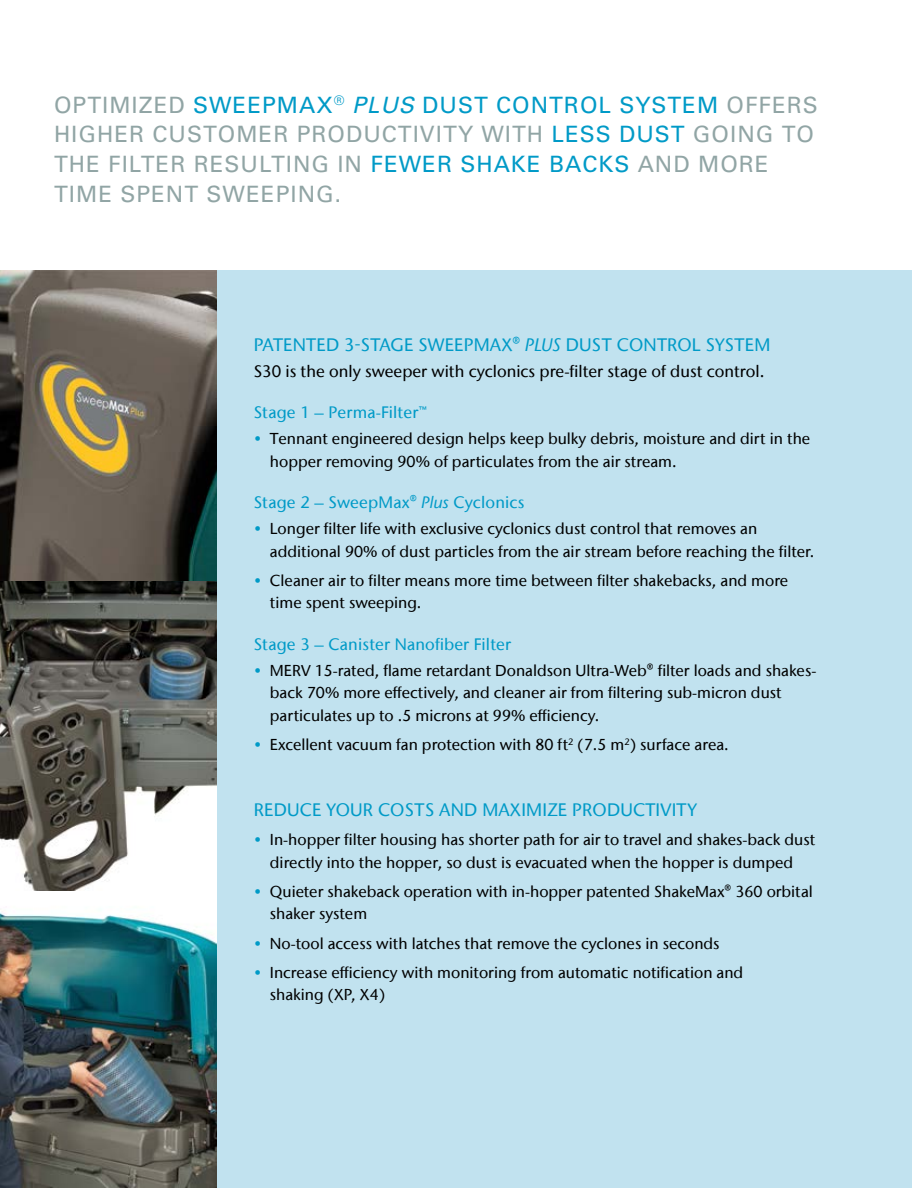
<style>
.page{position:relative;width:912px;height:1188px;background:#fff}
.page>*{position:absolute;margin:0;border:0;box-sizing:border-box;transform-origin:0 0}
.t1{font:22.5px/30px "Univers";letter-spacing:.045em;color:#91a5a5}
.t2{font:500 18px "Stone Sans IIITC Com";letter-spacing:.01em;color:#009ac7}
.t3{font:500 16.5px "Stone Sans IIITC Com";letter-spacing:.01em;color:#009ac7}
.t4{font:500 16.5px "Stone Sans IIITC Com";color:#000}
.t5{font:500 15.75px/22.5px "Stone Sans IIITC Com";color:#000}
.s1{color:#009ac7}
.s2{font-style:italic;color:#009ac7}
.s3{font-style:italic}
</style>
<div class="page">
<div style="left:12px;top:271px;width:899px;height:917px;background:#c1e2ef"></div>
<img style="left:0;top:271px;width:216px;height:310px">
<svg style="left:0;top:581px;width:216px;height:310px;background:#72726d"></svg>
<img style="left:0;top:891px;width:216px;height:297px">
<h1 class="t1" style="left:54px;top:90px;width:765px">OPTIMIZED <span class="s1">SWEEPMAX</span><sup>®</sup> <span class="s2">PLUS</span> <span class="s1">DUST CONTROL SYSTEM</span> OFFERS HIGHER CUSTOMER PRODUCTIVITY WITH <span class="s1">LESS DUST</span> GOING TO THE FILTER RESULTING IN <span class="s1">FEWER SHAKE BACKS</span> AND MORE TIME SPENT SWEEPING.</h1>
<p class="t2" style="left:254px;top:333px;width:518px">PATENTED 3-STAGE SWEEPMAX® <span class="s3">PLUS</span> DUST CONTROL SYSTEM</p>
<p class="t4" style="left:254px;top:361px;width:512px">S30 is the only sweeper with cyclonics pre-filter stage of dust control.</p>
<p class="t3" style="left:254px;top:402px;width:175px">Stage 1 – Perma-Filter™</p>
<p class="t5" style="left:270px;top:427px;width:541px;text-indent:-16px"><span class="s1">•</span> Tennant engineered design helps keep bulky debris, moisture and dirt in the hopper removing 90% of particulates from the air stream.</p>
<p class="t3" style="left:254px;top:492px;width:272px">Stage 2 – SweepMax® <span class="s3">Plus</span> Cyclonics</p>
<p class="t5" style="left:270px;top:517px;width:546px;text-indent:-16px"><span class="s1">•</span> Longer filter life with exclusive cyclonics dust control that removes an additional 90% of dust particles from the air stream before reaching the filter.</p>
<p class="t5" style="left:270px;top:569px;width:520px;text-indent:-16px"><span class="s1">•</span> Cleaner air to filter means more time between filter shakebacks, and more time spent sweeping.</p>
<p class="t3" style="left:254px;top:634px;width:259px">Stage 3 – Canister Nanofiber Filter</p>
<p class="t5" style="left:270px;top:659px;width:547px;text-indent:-16px"><span class="s1">•</span> MERV 15-rated, flame retardant Donaldson Ultra-Web® filter loads and shakes&shy;back 70% more effectively, and cleaner air from filtering sub-micron dust particulates up to .5 microns at 99% efficiency.</p>
<p class="t5" style="left:254px;top:733px;width:476px"><span class="s1">•</span> Excellent vacuum fan protection with 80 ft<sup>2</sup> (7.5 m<sup>2</sup>) surface area.</p>
<p class="t2" style="left:254px;top:798px;width:445px">REDUCE YOUR COSTS AND MAXIMIZE PRODUCTIVITY</p>
<p class="t5" style="left:254px;top:828px;width:563px;text-align:center"><span class="s1">•</span> In-hopper filter housing has shorter path for air to travel and shakes-back dust directly into the hopper, so dust is evacuated when the hopper is dumped</p>
<p class="t5" style="left:270px;top:880px;width:544px;text-indent:-16px"><span class="s1">•</span> Quieter shakeback operation with in-hopper patented ShakeMax® 360 orbital shaker system</p>
<p class="t5" style="left:254px;top:932px;width:467px"><span class="s1">•</span> No-tool access with latches that remove the cyclones in seconds</p>
<p class="t5" style="left:270px;top:961px;width:474px;text-indent:-16px"><span class="s1">•</span> Increase efficiency with monitoring from automatic notification and shaking (XP, X4)</p>
</div>
